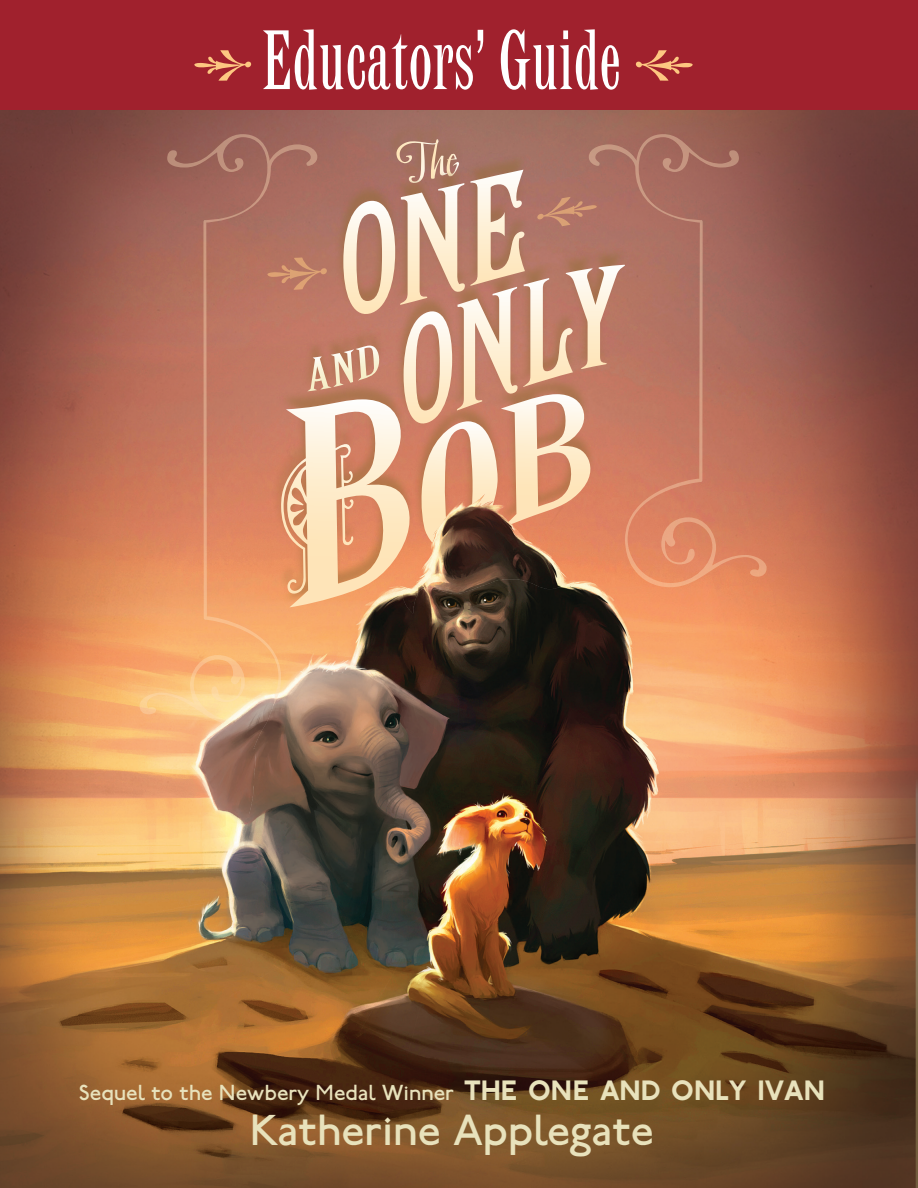
<style>
.page{position:relative;width:918px;height:1188px;background:#fff}
.page>*{position:absolute;margin:0;border:0;box-sizing:border-box;transform-origin:0 0}
.t1{font:condensed 85.8px "Latin";color:#fff}
.t2{font:46.05px "P22 Johnston Underground";color:#e8e2bc}
.t3{font:22.95px "P22 Johnston Underground";color:#e8e2bc}
.s1{font-weight:700;font-size:29.55px}
</style>
<div class="page">
<img style="left:0;top:110px;width:918px;height:1078px">
<svg style="left:140px;top:134px;width:177px;height:591px;background:#bd7860"></svg>
<svg style="left:589px;top:134px;width:178px;height:453px;background:#ba7460"></svg>
<div style="left:388px;top:123px;width:76px;height:57px;background:#a16f62"></div>
<svg style="left:267px;top:139px;width:358px;height:468px;background:#c99580"></svg>
<img style="left:177px;top:485px;width:438px;height:329px">
<div style="left:0;top:0;width:918px;height:110px;background:#a0212d"></div>
<svg style="left:636px;top:50px;width:57px;height:31px"></svg>
<svg style="left:194px;top:50px;width:57px;height:31px"></svg>
<p class="t1" style="left:262px;top:14px;width:360px">Educators’ Guide</p>
<p class="t3" style="left:79px;top:1079px;width:748px">Sequel to the Newbery Medal Winner <span class="s1">THE ONE AND ONLY IVAN</span></p>
<p class="t2" style="left:250px;top:1104px;width:405px">Katherine Applegate</p>
</div>
